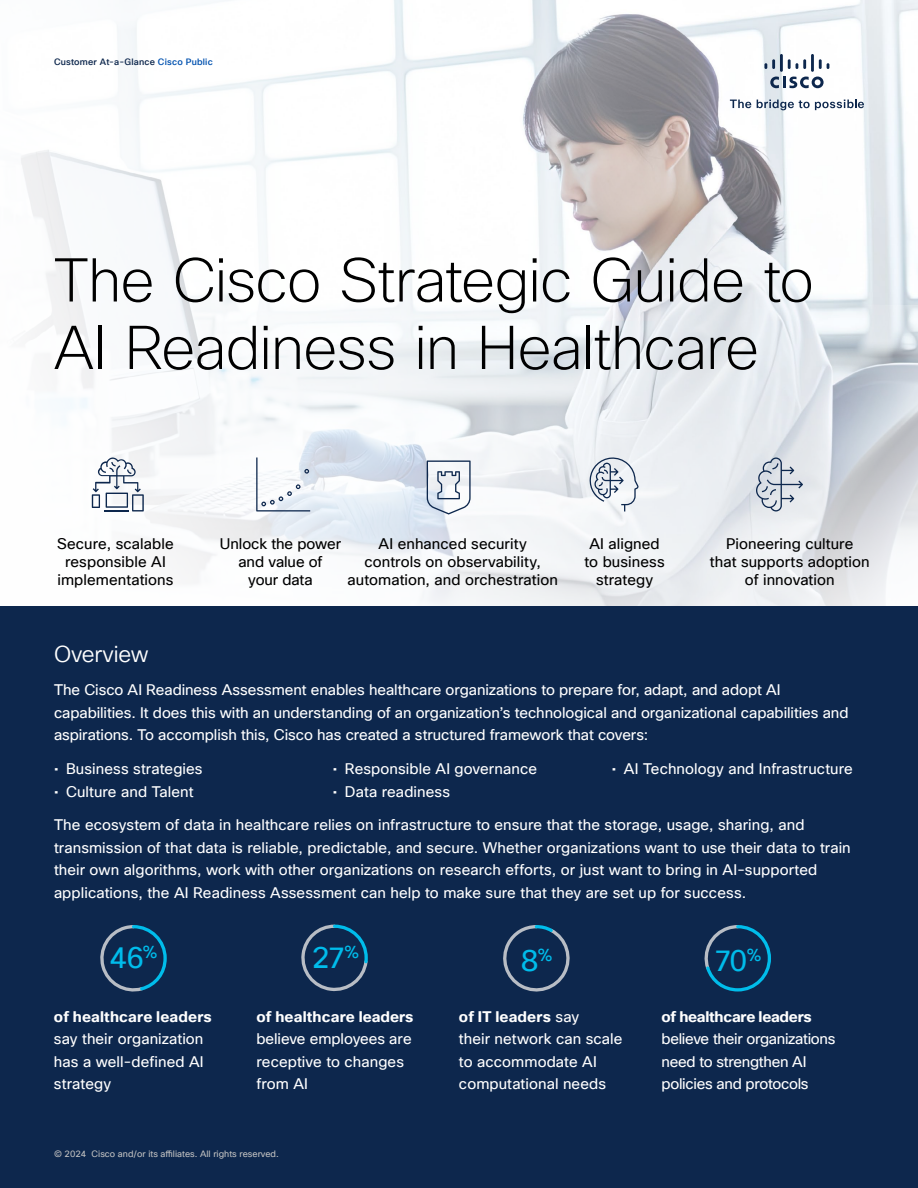
<style>
.page{position:relative;width:918px;height:1188px;background:#fff}
.page>*{position:absolute;margin:0;border:0;box-sizing:border-box;transform-origin:0 0}
.t1{font:200 60px/67.5px "Cisco Sans TT";letter-spacing:-.015em;color:#000}
.t2{font:29.7px "Cisco Sans TT";color:#00bceb}
.t3{font:22.5px "Cisco Sans TT Light";letter-spacing:-.01em;color:#fff}
.t4{font:15px/22.5px "Cisco Sans TT";letter-spacing:.005em;color:#fff}
.t5{font:15px/18px "Cisco Sans TT";letter-spacing:.005em;color:#000;text-align:center}
.t6{font:15px/22.5px "Cisco Sans TT";letter-spacing:-.02em;color:#fff}
.t7{font:700 15px "Cisco Sans TT";letter-spacing:.005em;color:#fff}
.t8{font:700 15px "Cisco Sans TT";letter-spacing:-.015em;color:#fff}
.t9{font:9px "Cisco Sans TT";color:#c1c1c1}
.t10{font:500 9px "Cisco Sans TT";letter-spacing:.02em;color:#0d274d}
.s1{color:#0051af}
.s2{font-weight:700}
</style>
<div class="page">
<img style="left:0;top:0;width:918px;height:607px">
<svg style="left:350px;top:305px;width:567px;height:301px;fill:#ebeef2"></svg>
<div style="left:0;top:607px;width:918px;height:581px;background:#0d274d"></div>
<svg style="left:92px;top:457px;width:52px;height:55px"></svg>
<svg style="left:589px;top:457px;width:50px;height:55px"></svg>
<svg style="left:756px;top:458px;width:47px;height:54px;background:#c2c9d3"></svg>
<svg style="left:256px;top:458px;width:54px;height:54px"></svg>
<svg style="left:427px;top:460px;width:44px;height:54px"></svg>
<svg style="left:100px;top:925px;width:67px;height:67px"></svg>
<svg style="left:301px;top:924px;width:67px;height:67px"></svg>
<svg style="left:503px;top:925px;width:67px;height:67px"></svg>
<svg style="left:704px;top:925px;width:67px;height:67px"></svg>
<svg style="left:730px;top:100px;width:21px;height:8px"></svg>
<svg style="left:757px;top:100px;width:107px;height:10px"></svg>
<svg style="left:770px;top:77px;width:54px;height:11px"></svg>
<svg style="left:819px;top:59px;width:10px;height:10px"></svg>
<hr style="left:811px;top:54px;width:3px;height:18px;background:#0d274d">
<svg style="left:788px;top:59px;width:18px;height:10px"></svg>
<hr style="left:780px;top:54px;width:3px;height:18px;background:#0d274d">
<svg style="left:764px;top:59px;width:11px;height:10px"></svg>
<p class="t10" style="left:54px;top:56px;width:160px">Customer At-a-Glance <span class="s1">Cisco Public</span></p>
<h1 class="t1" style="left:54px;top:249px;width:761px">The Cisco Strategic Guide to<br>AI Readiness in Healthcare</h1>
<p class="t5" style="left:57px;top:535px;width:118px">Secure, scalable responsible AI implementations</p>
<p class="t5" style="left:220px;top:535px;width:123px">Unlock the power and value of<br>your data</p>
<p class="t5" style="left:348px;top:535px;width:212px">AI enhanced security<br>controls on observability, automation, and orchestration</p>
<p class="t5" style="left:584px;top:535px;width:82px">AI aligned to business strategy</p>
<p class="t5" style="left:710px;top:535px;width:161px">Pioneering culture<br>that supports adoption of innovation</p>
<h3 class="t3" style="left:54px;top:639px;width:96px">Overview</h3>
<p class="t4" style="left:54px;top:679px;width:796px">The Cisco AI Readiness Assessment enables healthcare organizations to prepare for, adapt, and adopt AI capabilities. It does this with an understanding of an organization’s technological and organizational capabilities and aspirations. To accomplish this, Cisco has created a structured framework that covers:</p>
<p class="t4" style="left:54px;top:758px;width:150px">• Business strategies</p>
<p class="t4" style="left:54px;top:780px;width:141px">• Culture and Talent</p>
<p class="t4" style="left:333px;top:758px;width:206px">• Responsible AI governance</p>
<p class="t4" style="left:333px;top:780px;width:119px">• Data readiness</p>
<p class="t4" style="left:612px;top:758px;width:242px">• AI Technology and Infrastructure</p>
<p class="t4" style="left:54px;top:814px;width:798px">The ecosystem of data in healthcare relies on infrastructure to ensure that the storage, usage, sharing, and transmission of that data is reliable, predictable, and secure. Whether organizations want to use their data to train their own algorithms, work with other organizations on research efforts, or just want to bring in AI-supported applications, the AI Readiness Assessment can help to make sure that they are set up for success.</p>
<h2 class="t2" style="left:109px;top:938px;width:49px">46<sup>%</sup></h2>
<h2 class="t2" style="left:312px;top:939px;width:49px">27<sup>%</sup></h2>
<h2 class="t2" style="left:521px;top:941px;width:33px">8<sup>%</sup></h2>
<h2 class="t2" style="left:714px;top:942px;width:49px">70<sup>%</sup></h2>
<p class="t7" style="left:54px;top:1006px;width:159px">of healthcare leaders</p>
<p class="t4" style="left:54px;top:1028px;width:151px;text-align:justify">say their organization has a well-defined AI strategy</p>
<p class="t7" style="left:256px;top:1006px;width:158px">of healthcare leaders</p>
<p class="t4" style="left:256px;top:1028px;width:157px">believe employees are receptive to changes from AI</p>
<p class="t9" style="left:54px;top:1148px;width:226px">© 2024 Cisco and/or its affiliates. All rights reserved.</p>
<p class="t4" style="left:459px;top:1005px;width:165px"><span class="s2">of IT leaders</span> say<br>their network can scale to accommodate AI computational needs</p>
<p class="t8" style="left:661px;top:1006px;width:152px">of healthcare leaders</p>
<p class="t6" style="left:661px;top:1028px;width:175px">believe their organizations need to strengthen AI policies and protocols</p>
</div>
